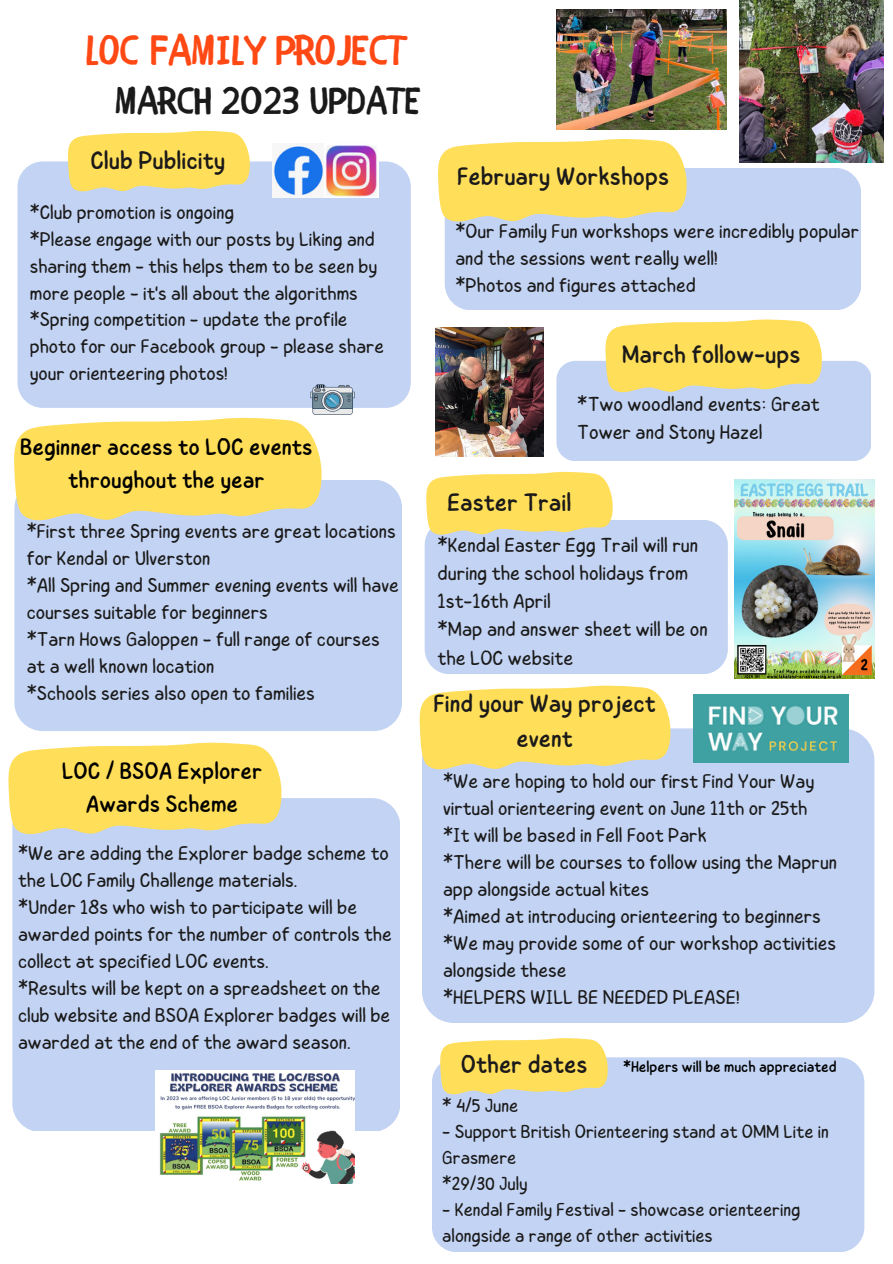
<style>
.page{position:relative;width:893px;height:1264px;background:#fff}
.page>*{position:absolute;margin:0;border:0;box-sizing:border-box;transform-origin:0 0}
.t1{font:42.3px "CHILDRENONE";color:#ff4915}
.t2{font:38.1px "CHILDRENONE";color:#1b1a1a}
.t3{font:25.2px "Childos Arabic";color:#1b1a1a}
.t4{font:25.05px/34.8px "Childos Arabic";color:#1b1a1a;text-align:center}
.t5{font:23.7px/32.5px "Childos Arabic";color:#000;text-align:center}
.t6{font:300 20.25px/28px "Childos Arabic";color:#1b1a1a}
.t7{font:300 19.95px/27px "Childos Arabic";color:#1b1a1a}
.t8{font:300 19.8px/27px "Childos Arabic";color:#1b1a1a}
.t9{font:300 19.65px/27px "Childos Arabic";color:#1b1a1a}
.t10{font:300 18.75px/25.8px "Childos Arabic";color:#1b1a1a}
.t11{font:15.45px "Childos Arabic";color:#000}
</style>
<div class="page">
<div style="left:18px;top:161px;width:393px;height:247px;background:#c2d3f3;border-radius:25px"></div>
<svg style="left:67px;top:130px;width:183px;height:62px;background:#fadf70"></svg>
<div style="left:444px;top:168px;width:416px;height:141px;background:#c2d3f3;border-radius:26px"></div>
<img style="left:556px;top:10px;width:170px;height:119px">
<svg style="left:438px;top:139px;width:248px;height:83px;background:#fadf6c"></svg>
<div style="left:424px;top:520px;width:303px;height:153px;background:#c2d3f3;border-radius:25px"></div>
<div style="left:12px;top:798px;width:388px;height:332px;background:#c2d3f3;border-radius:28px"></div>
<svg style="left:8px;top:742px;width:274px;height:93px;background:#fadf6f"></svg>
<div style="left:422px;top:728px;width:452px;height:294px;background:#c2d3f3;border-radius:32px"></div>
<img style="left:272px;top:144px;width:106px;height:53px">
<img style="left:693px;top:694px;width:155px;height:68px">
<svg style="left:426px;top:471px;width:187px;height:64px;background:#fadf6f"></svg>
<div style="left:14px;top:479px;width:388px;height:252px;background:#c2d3f3;border-radius:28px"></div>
<svg style="left:419px;top:685px;width:251px;height:85px;background:#fadf6e"></svg>
<div style="left:556px;top:361px;width:314px;height:100px;background:#c2d3f3;border-radius:19px"></div>
<svg style="left:605px;top:319px;width:217px;height:74px;background:#fadf6f"></svg>
<div style="left:432px;top:1057px;width:432px;height:194px;background:#c2d3f3;border-radius:25px"></div>
<svg style="left:439px;top:1038px;width:169px;height:56px;background:#fadf6d"></svg>
<img style="left:739px;top:0;width:144px;height:162px">
<img style="left:734px;top:479px;width:140px;height:199px">
<img style="left:435px;top:327px;width:108px;height:129px">
<img style="left:155px;top:1070px;width:199px;height:113px">
<svg style="left:14px;top:384px;width:340px;height:137px"></svg>
<h1 class="t1" style="left:85px;top:14px;width:323px">LOC FAMILY PROJECT</h1>
<h2 class="t2" style="left:116px;top:68px;width:306px">MARCH 2023 UPDATE</h2>
<p class="t3" style="left:90px;top:142px;width:136px">Club Publicity</p>
<p class="t9" style="left:30px;top:199px;width:355px">*Club promotion is ongoing<br>*Please engage with our posts by Liking and sharing them - this helps them to be seen by more people - it's all about the algorithms *Spring competition - update the profile photo for our Facebook group - please share your orienteering photos!</p>
<p class="t5" style="left:20px;top:431px;width:294px">Beginner access to LOC events throughout the year</p>
<p class="t7" style="left:27px;top:518px;width:373px">*First three Spring events are great locations for Kendal or Ulverston<br>*All Spring and Summer evening events will have courses suitable for beginners<br>*Tarn Hows Galoppen - full range of courses at a well known location<br>*Schools series also open to families</p>
<p class="t5" style="left:62px;top:755px;width:202px">LOC / BSOA Explorer<br>Awards Scheme</p>
<p class="t7" style="left:18px;top:840px;width:375px">*We are adding the Explorer badge scheme to the LOC Family Challenge materials.<br>*Under 18s who wish to participate will be awarded points for the number of controls the collect at specified LOC events.<br>*Results will be kept on a spreadsheet on the club website and BSOA Explorer badges will be awarded at the end of the award season.</p>
<p class="t3" style="left:457px;top:158px;width:214px">February Workshops</p>
<p class="t8" style="left:455px;top:218px;width:405px">*Our Family Fun workshops were incredibly popular and the sessions went really well!<br>*Photos and figures attached</p>
<p class="t3" style="left:621px;top:336px;width:180px">March follow-ups</p>
<p class="t6" style="left:577px;top:390px;width:244px">*Two woodland events: Great<br>Tower and Stony Hazel</p>
<p class="t3" style="left:447px;top:484px;width:126px">Easter Trail</p>
<p class="t6" style="left:437px;top:531px;width:272px">*Kendal Easter Egg Trail will run during the school holidays from<br>1st-16th April<br>*Map and answer sheet will be on the LOC website</p>
<p class="t4" style="left:433px;top:686px;width:224px">Find your Way project event</p>
<p class="t7" style="left:443px;top:767px;width:395px">*We are hoping to hold our first Find Your Way virtual orienteering event on June 11th or 25th *It will be based in Fell Foot Park<br>*There will be courses to follow using the Maprun app alongside actual kites<br>*Aimed at introducing orienteering to beginners *We may provide some of our workshop activities alongside these<br>*HELPERS WILL BE NEEDED PLEASE!</p>
<p class="t3" style="left:461px;top:1046px;width:128px">Other dates</p>
<p class="t10" style="left:442px;top:1093px;width:77px">* 4/5 June</p>
<p class="t10" style="left:442px;top:1119px;width:388px">- Support British Orienteering stand at OMM Lite in<br>Grasmere<br>*29/30 July</p>
<p class="t10" style="left:442px;top:1196px;width:359px">- Kendal Family Festival - showcase orienteering alongside a range of other activities</p>
<p class="t11" style="left:623px;top:1055px;width:215px">*Helpers will be much appreciated</p>
</div>
